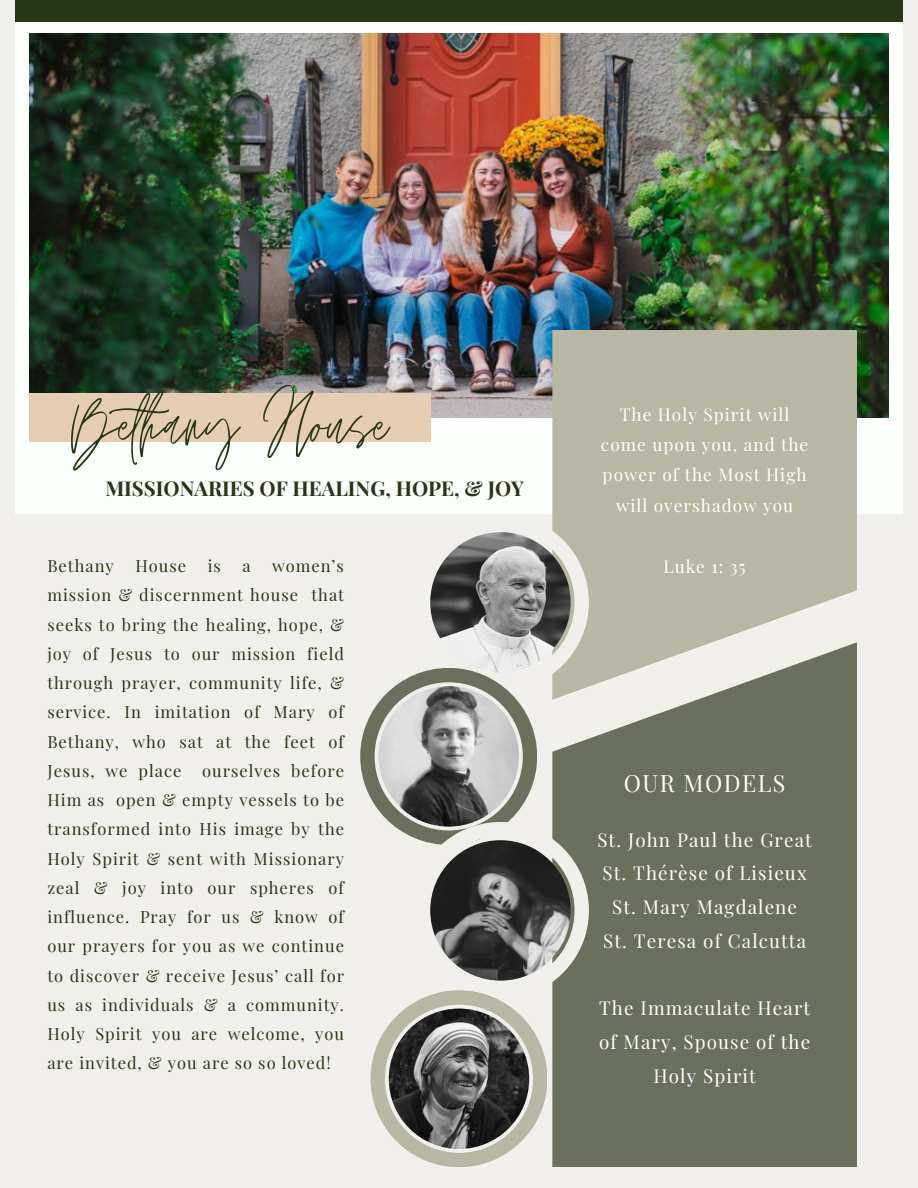
<style>
.page{position:relative;width:918px;height:1188px;background:#f0efeb}
.page>*{position:absolute;margin:0;border:0;box-sizing:border-box;transform-origin:0 0}
.t1{font:97.95px "Jonathan";color:#283618}
.t2{font:23.25px "Playfair Display";letter-spacing:.06em;color:#fff}
.t3{font:700 20.4px "Playfair Display";color:#283618}
.t4{font:18.75px/33.8px "Playfair Display";letter-spacing:.06em;color:#fff;text-align:center}
.t5{font:17.25px/30.3px "Playfair Display";letter-spacing:.06em;color:#fff;text-align:center}
.t6{font:16.5px/29.2px "Playfair Display";letter-spacing:.06em;color:#283618;text-align:justify}
</style>
<div class="page">
<div style="left:15px;top:22px;width:888px;height:492px;background:#fbfefb"></div>
<div style="left:15px;top:0;width:888px;height:22px;background:#283618"></div>
<img style="left:29px;top:34px;width:860px;height:384px">
<div style="left:589px;top:700px;width:268px;height:467px;background:#6b705c"></div>
<div style="left:671px;top:1063px;width:71px;height:72px;background:#6b705c;border-radius:50%"></div>
<div style="left:29px;top:393px;width:401px;height:48px;background:#e6ccb2"></div>
<svg style="left:552px;top:330px;width:305px;height:370px;background:#babaa8"></svg>
<svg style="left:360px;top:514px;width:229px;height:653px"></svg>
<p class="t1" style="left:71px;top:370px;width:319px">Bethany House</p>
<p class="t3" style="left:105px;top:474px;width:420px">MISSIONARIES OF HEALING, HOPE, &amp; JOY</p>
<p class="t5" style="left:601px;top:398px;width:209px">The Holy Spirit will come upon you, and the power of the Most High will overshadow you</p>
<p class="t5" style="left:664px;top:550px;width:84px">Luke 1: 35</p>
<p class="t6" style="left:47px;top:551px;width:68px">Bethany</p>
<p class="t6" style="left:135px;top:551px;width:52px">House</p>
<p class="t6" style="left:208px;top:551px;width:15px">is</p>
<p class="t6" style="left:242px;top:551px;width:10px">a</p>
<p class="t6" style="left:47px;top:551px;width:298px;text-indent:225px">women’s mission &amp; discernment house that seeks to bring the healing, hope, &amp; joy of Jesus to our mission field through prayer, community life, &amp; service. In imitation of Mary of Bethany, who sat at the feet of Jesus, we place</p>
<p class="t6" style="left:47px;top:755px;width:298px;text-indent:155px">ourselves before Him as open &amp; empty vessels to be transformed into His image by the Holy Spirit &amp; sent with Missionary zeal &amp; joy into our spheres of influence. Pray for us &amp; know of our prayers for you as we continue to discover &amp; receive Jesus’ call for us as individuals &amp; a community.<br>Holy Spirit you are welcome, you are invited, &amp; you are so so loved!</p>
<p class="t2" style="left:624px;top:766px;width:163px">OUR MODELS</p>
<p class="t4" style="left:597px;top:822px;width:216px">St. John Paul the Great</p>
<p class="t4" style="left:603px;top:856px;width:206px">St. Thérèse of Lisieux</p>
<p class="t4" style="left:612px;top:889px;width:186px">St. Mary Magdalene</p>
<p class="t4" style="left:603px;top:923px;width:204px">St. Teresa of Calcutta</p>
<p class="t4" style="left:599px;top:991px;width:213px">The Immaculate Heart of Mary, Spouse of the<br>Holy Spirit</p>
</div>
